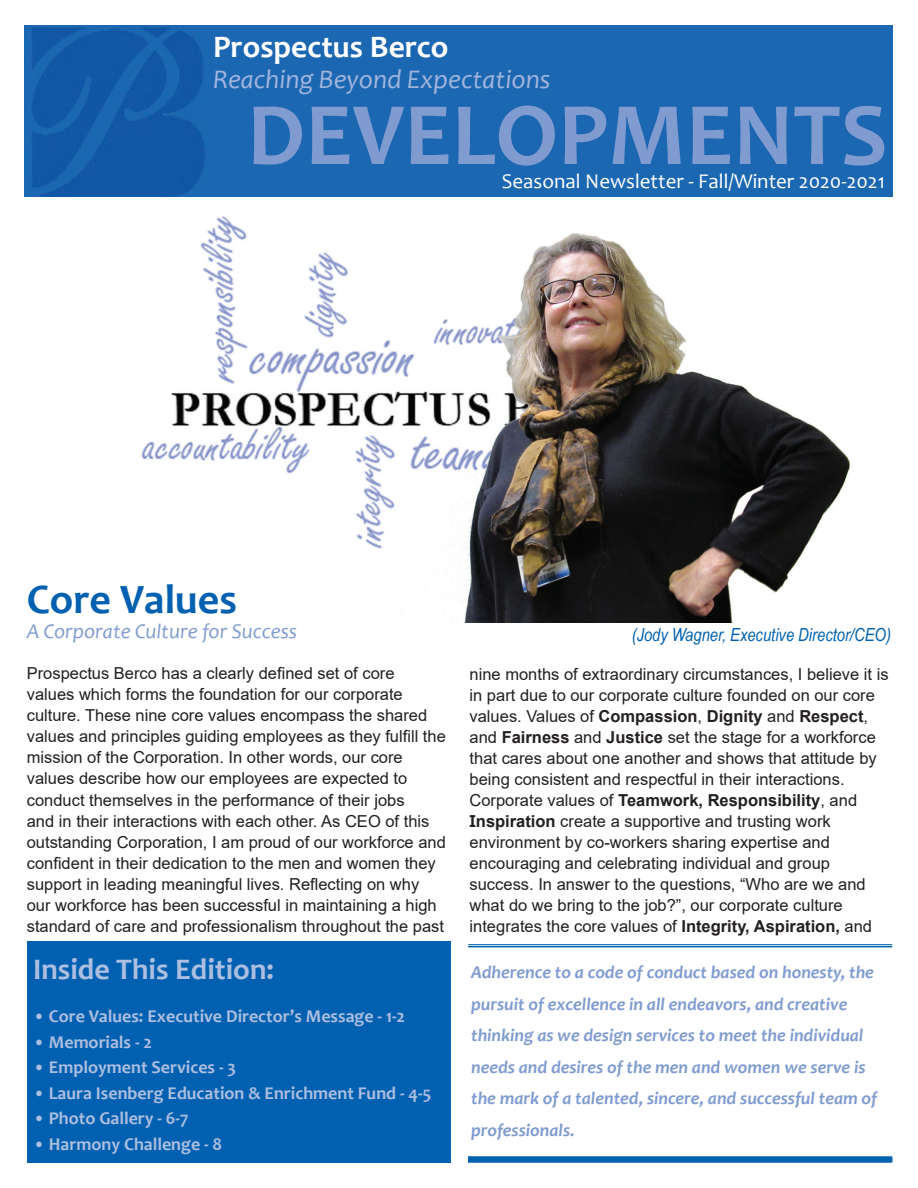
<style>
.page{position:relative;width:918px;height:1188px;background:#fff}
.page>*{position:absolute;margin:0;border:0;box-sizing:border-box;transform-origin:0 0}
.t1{font:700 90px "Candara";color:#7f9bd0}
.t2{font:700 42px "Candara";color:#0161b0}
.t3{font:700 31.5px "Candara";color:#fff}
.t4{font:700 30px "Candara";color:#aebee0}
.t5{font:italic 27px "Candara";color:#a2b5dc}
.t6{font:21px "Candara";color:#fff}
.t7{font:italic 21px "Candara";color:#7f9bd0}
.t8{font:italic 700 18px/31.5px "Candara";color:#7f9bd0}
.t9{font:700 18px "Candara";color:#aebee0}
.t10{font:italic 18px "Arial Narrow";color:#0161b0}
.t11{font:16.5px/21px "Arial";color:#231f20}
.s1{font-weight:700}
</style>
<div class="page">
<div style="left:27px;top:941px;width:425px;height:221px;background:#0161b0"></div>
<img style="left:24px;top:26px;width:868px;height:170px">
<div style="left:468px;top:1156px;width:424px;height:6px;background:#0161b0"></div>
<img style="left:141px;top:216px;width:710px;height:407px">
<hr style="left:468px;top:944px;width:424px;height:1px;background:#0161b0">
<hr style="left:468px;top:946px;width:424px;height:1px;background:#0161b0">
<h3 class="t3" style="left:213px;top:27px;width:237px">Prospectus Berco</h3>
<h3 class="t5" style="left:213px;top:62px;width:339px">Reaching Beyond Expectations</h3>
<h1 class="t1" style="left:247px;top:78px;width:642px">DEVELOPMENTS</h1>
<p class="t6" style="left:502px;top:168px;width:385px">Seasonal Newsletter - Fall/Winter 2020-2021</p>
<h2 class="t2" style="left:27px;top:573px;width:212px">Core Values</h2>
<p class="t7" style="left:27px;top:618px;width:272px">A Corporate Culture for Success</p>
<p class="t10" style="left:632px;top:622px;width:261px">(Jody Wagner, Executive Director/CEO)</p>
<p class="t11" style="left:27px;top:663px;width:421px">Prospectus Berco has a clearly defined set of core values which forms the foundation for our corporate culture. These nine core values encompass the shared values and principles guiding employees as they fulfill the mission of the Corporation. In other words, our core values describe how our employees are expected to conduct themselves in the performance of their jobs<br>and in their interactions with each other. As CEO of this outstanding Corporation, I am proud of our workforce and confident in their dedication to the men and women they support in leading meaningful lives. Reflecting on why our workforce has been successful in maintaining a high standard of care and professionalism throughout the past</p>
<p class="t11" style="left:470px;top:663px;width:421px">nine months of extraordinary circumstances, I believe it is in part due to our corporate culture founded on our core values. Values of <span class="s1">Compassion</span>, <span class="s1">Dignity</span> and <span class="s1">Respect</span>, and <span class="s1">Fairness</span> and <span class="s1">Justice</span> set the stage for a workforce that cares about one another and shows that attitude by being consistent and respectful in their interactions.<br>Corporate values of <span class="s1">Teamwork, Responsibility</span>, and <span class="s1">Inspiration</span> create a supportive and trusting work environment by co-workers sharing expertise and encouraging and celebrating individual and group success. In answer to the questions, “Who are we and what do we bring to the job?”, our corporate culture integrates the core values of <span class="s1">Integrity, Aspiration,</span> and</p>
<h3 class="t4" style="left:33px;top:951px;width:243px">Inside This Edition:</h3>
<p class="t9" style="left:33px;top:1005px;width:374px">• Core Values: Executive Director’s Message - 1-2</p>
<p class="t9" style="left:33px;top:1030px;width:120px">• Memorials - 2</p>
<p class="t9" style="left:33px;top:1056px;width:204px">• Employment Services - 3</p>
<p class="t9" style="left:33px;top:1081px;width:400px">• Laura Isenberg Education &amp; Enrichment Fund - 4-5</p>
<p class="t9" style="left:33px;top:1107px;width:157px">• Photo Gallery - 6-7</p>
<p class="t9" style="left:33px;top:1132px;width:191px">• Harmony Challenge - 8</p>
<p class="t8" style="left:471px;top:956px;width:408px">Adherence to a code of conduct based on honesty, the pursuit of excellence in all endeavors, and creative thinking as we design services to meet the individual needs and desires of the men and women we serve is the mark of a talented, sincere, and successful team of professionals.</p>
</div>
